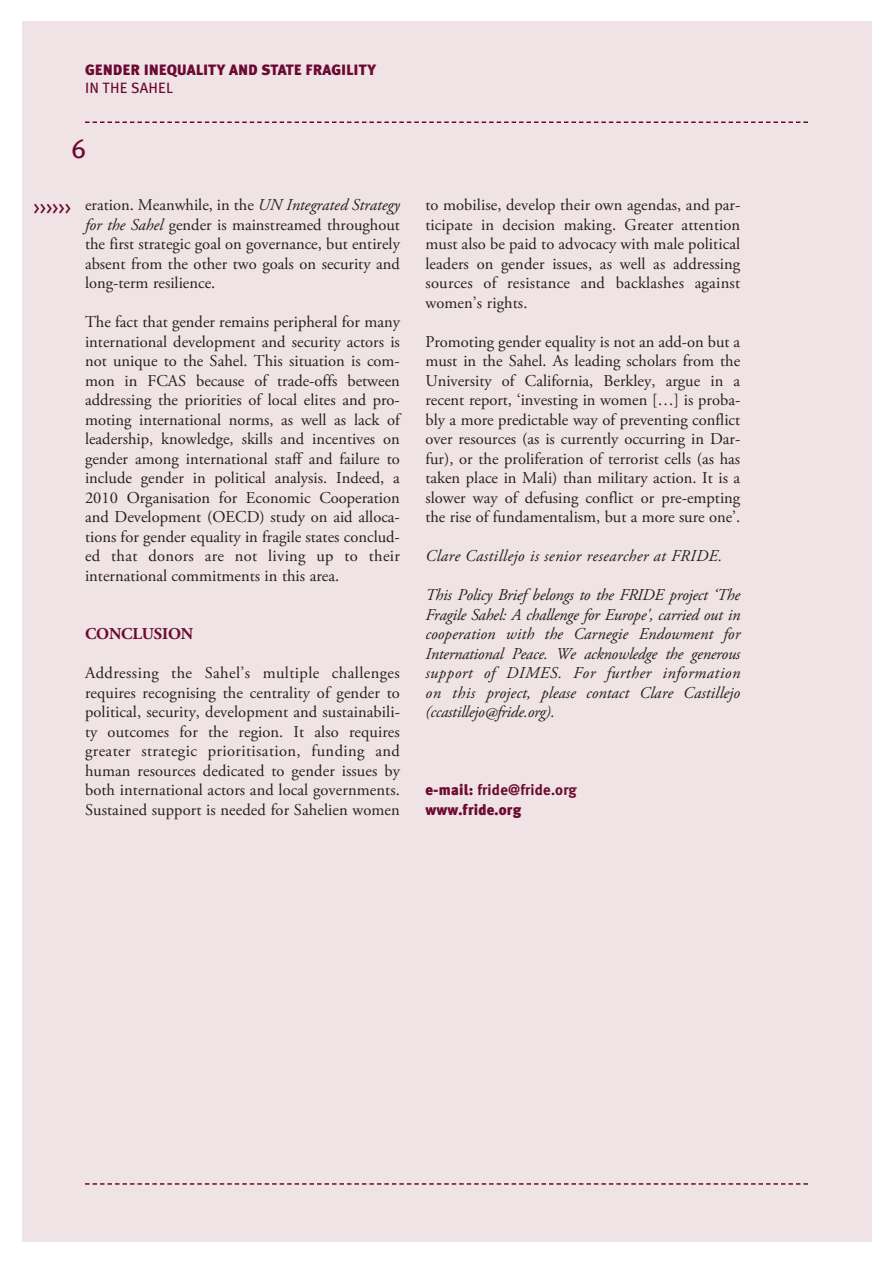
<style>
.page{position:relative;width:893px;height:1263px;background:#fff}
.page>*{position:absolute;margin:0;border:0;box-sizing:border-box;transform-origin:0 0}
.t1{font:27px "Meta Plus Book Caps";color:#6c0932}
.t2{font:18px "Meta Plus Book Caps";color:#6c0932}
.t3{font:16.5px/19.5px "Adobe Garamond Pro";color:#231f20;text-align:justify}
.t4{font:italic 16.5px/19.5px "Adobe Garamond Pro";letter-spacing:.005em;color:#231f20;text-align:justify}
.t5{font:700 16.5px "Adobe Garamond Pro";letter-spacing:-.01em;color:#6c0932}
.t6{font:900 15px/19.5px "Meta Plus";color:#6c0932}
.t7{font:15px "Meta Plus";letter-spacing:.02em;color:#6c0932}
.s1{font-style:italic}
.s2{font-weight:700}
</style>
<div class="page">
<div style="left:22px;top:22px;width:850px;height:1220px;background:#efe3e5"></div>
<svg style="left:85px;top:121px;width:723px;height:2px"></svg>
<svg style="left:85px;top:1183px;width:723px;height:2px"></svg>
<p class="t6" style="left:85px;top:60px;width:292px">GENDER INEQUALITY AND STATE FRAGILITY</p>
<p class="t7" style="left:85px;top:79px;width:90px">IN THE SAHEL</p>
<h1 class="t1" style="left:71px;top:133px;width:16px">6</h1>
<p class="t2" style="left:34px;top:197px;width:39px">&gt;&gt;&gt;&gt;&gt;&gt;</p>
<p class="t3" style="left:85px;top:196px;width:316px">eration. Meanwhile, in the <span class="s1">UN Integrated Strategy for the Sahel</span> gender is mainstreamed throughout the first strategic goal on governance, but entirely absent from the other two goals on security and long-term resilience.</p>
<p class="t3" style="left:85px;top:313px;width:316px">The fact that gender remains peripheral for many international development and security actors is not unique to the Sahel. This situation is com&shy;mon in FCAS because of trade-offs between addressing the priorities of local elites and pro&shy;moting international norms, as well as lack of leadership, knowledge, skills and incentives on gender among international staff and failure to include gender in political analysis. Indeed, a 2010 Organisation for Economic Cooperation and Development (OECD) study on aid alloca&shy;tions for gender equality in fragile states conclud&shy;ed that donors are not living up to their international commitments in this area.</p>
<p class="t5" style="left:85px;top:627px;width:110px">CONCLUSION</p>
<p class="t3" style="left:85px;top:664px;width:316px">Addressing the Sahel’s multiple challenges requires recognising the centrality of gender to political, security, development and sustainabili&shy;ty outcomes for the region. It also requires greater strategic prioritisation, funding and human resources dedicated to gender issues by both international actors and local governments.<br>Sustained support is needed for Sahelien women</p>
<p class="t3" style="left:425px;top:196px;width:316px">to mobilise, develop their own agendas, and par&shy;ticipate in decision making. Greater attention must also be paid to advocacy with male political leaders on gender issues, as well as addressing sources of resistance and backlashes against women’s rights.</p>
<p class="t3" style="left:425px;top:333px;width:316px">Promoting gender equality is not an add-on but a must in the Sahel. As leading scholars from the University of California, Berkley, argue in a recent report, ‘investing in women […] is proba&shy;bly a more predictable way of preventing conflict over resources (as is currently occurring in Dar&shy;fur), or the proliferation of terrorist cells (as has taken place in Mali) than military action. It is a slower way of defusing conflict or pre-empting the rise of fundamentalism, but a more sure one’.</p>
<p class="t4" style="left:425px;top:548px;width:298px">Clare Castillejo is senior researcher at FRIDE.</p>
<p class="t4" style="left:425px;top:587px;width:316px">This Policy Brief belongs to the FRIDE project ‘The Fragile Sahel: A challenge for Europe', carried out in cooperation with the Carnegie Endowment for International Peace. We acknowledge the generous support of DIMES. For further information on this project, please contact Clare Castillejo (ccastillejo@fride.org).</p>
<p class="t6" style="left:425px;top:780px;width:153px">e-mail: <span class="s2">fride@fride.org </span>www.fride.org</p>
</div>
